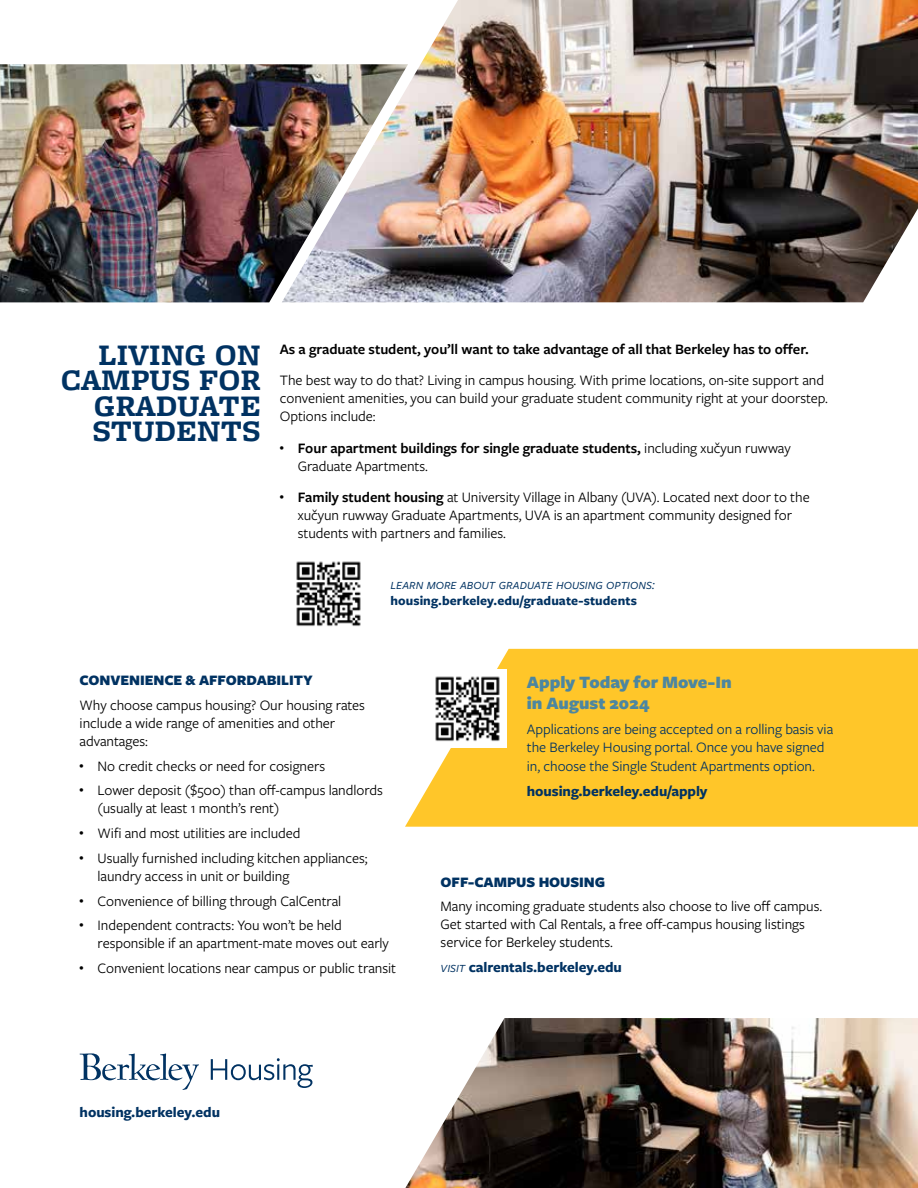
<style>
.page{position:relative;width:918px;height:1188px;background:#fff}
.page>*{position:absolute;margin:0;border:0;box-sizing:border-box;transform-origin:0 0}
.t1{font:700 31.05px/25.5px "Freight Micro Pro";color:#003262;text-align:right}
.t2{font:900 18px/21px "Freight Sans Pro";color:#4c86a0}
.t3{font:15px/18px "Freight Sans Pro";letter-spacing:-.005em;color:#000}
.t4{font:600 15px/18px "Freight Sans Pro";letter-spacing:-.005em;color:#000}
.t5{font:15px/18px "Freight Sans Pro";letter-spacing:-.005em;color:#003262}
.t6{font:700 15px "Freight Sans Pro";letter-spacing:-.005em;color:#003262}
.t7{font:900 15px "Freight Sans Pro";letter-spacing:-.005em;color:#003262}
.t8{font:italic 15px "Freight Sans Pro";letter-spacing:-.005em;color:#003262}
.t9{font:700 13.5px "Freight Sans Pro";letter-spacing:.005em;color:#003262}
.s1{font-weight:400}
.s2{font-weight:600}
.s3{font-weight:400;font-style:italic}
</style>
<div class="page">
<svg style="left:405px;top:649px;width:513px;height:178px;background:#ffca38"></svg>
<svg style="left:211px;top:1058px;width:102px;height:30px"></svg>
<svg style="left:80px;top:1053px;width:119px;height:37px"></svg>
<img style="left:0;top:64px;width:282px;height:238px">
<img style="left:405px;top:1018px;width:513px;height:170px">
<img style="left:282px;top:0;width:636px;height:302px">
<img style="left:429px;top:669px;width:78px;height:78px">
<img style="left:296px;top:561px;width:65px;height:66px">
<h1 class="t1" style="left:61px;top:341px;width:201px">LIVING ON<br>CAMPUS FOR<br>GRADUATE<br>STUDENTS</h1>
<p class="t4" style="left:280px;top:339px;width:531px">As a graduate student, you’ll want to take advantage of all that Berkeley has to offer.</p>
<p class="t3" style="left:280px;top:371px;width:550px">The best way to do that? Living in campus housing. With prime locations, on-site support and convenient amenities, you can build your graduate student community right at your doorstep.<br>Options include:</p>
<p class="t4" style="left:298px;top:438px;width:494px;text-indent:-18px"><sup>•</sup> Four apartment buildings for single graduate students, <span class="s1">including xučyun ruwway<br>Graduate Apartments.</span></p>
<p class="t3" style="left:298px;top:488px;width:513px;text-indent:-18px"><sup>•</sup> <span class="s2">Family student housing</span> at University Village in Albany (UVA). Located next door to the xučyun ruwway Graduate Apartments, UVA is an apartment community designed for students with partners and families.</p>
<p class="t8" style="left:390px;top:574px;width:266px">learn more about graduate housing options:</p>
<p class="t9" style="left:390px;top:591px;width:248px">housing.berkeley.edu/graduate-students</p>
<p class="t7" style="left:80px;top:670px;width:235px">CONVENIENCE &amp; AFFORDABILITY</p>
<p class="t3" style="left:80px;top:695px;width:287px">Why choose campus housing? Our housing rates include a wide range of amenities and other advantages:</p>
<p class="t3" style="left:80px;top:756px;width:247px"><sup>•</sup> No credit checks or need for cosigners</p>
<p class="t3" style="left:98px;top:781px;width:287px;text-indent:-18px"><sup>•</sup> Lower deposit ($500) than off-campus landlords (usually at least 1 month’s rent)</p>
<p class="t3" style="left:80px;top:824px;width:222px"><sup>•</sup> Wifi and most utilities are included</p>
<p class="t3" style="left:98px;top:848px;width:271px;text-indent:-18px"><sup>•</sup> Usually furnished including kitchen appliances; laundry access in unit or building</p>
<p class="t3" style="left:80px;top:891px;width:263px"><sup>•</sup> Convenience of billing through CalCentral</p>
<p class="t3" style="left:98px;top:916px;width:293px;text-indent:-18px"><sup>•</sup> Independent contracts: You won’t be held responsible if an apartment-mate moves out early</p>
<p class="t3" style="left:80px;top:959px;width:318px"><sup>•</sup> Convenient locations near campus or public transit</p>
<p class="t2" style="left:527px;top:671px;width:206px">Apply Today for Move-In in August 2024</p>
<p class="t5" style="left:527px;top:719px;width:308px">Applications are being accepted on a rolling basis via the Berkeley Housing portal. Once you have signed</p>
<p class="t5" style="left:527px;top:757px;width:290px">in, choose the Single Student Apartments option.</p>
<p class="t6" style="left:527px;top:781px;width:182px">housing.berkeley.edu/apply</p>
<p class="t7" style="left:441px;top:871px;width:166px">OFF-CAMPUS HOUSING</p>
<p class="t3" style="left:441px;top:897px;width:383px">Many incoming graduate students also choose to live off campus.<br>Get started with Cal Rentals, a free off-campus housing listings service for Berkeley students.</p>
<p class="t6" style="left:441px;top:957px;width:183px"><span class="s3">visit</span> calrentals.berkeley.edu</p>
<p class="t6" style="left:80px;top:1102px;width:142px">housing.berkeley.edu</p>
</div>
